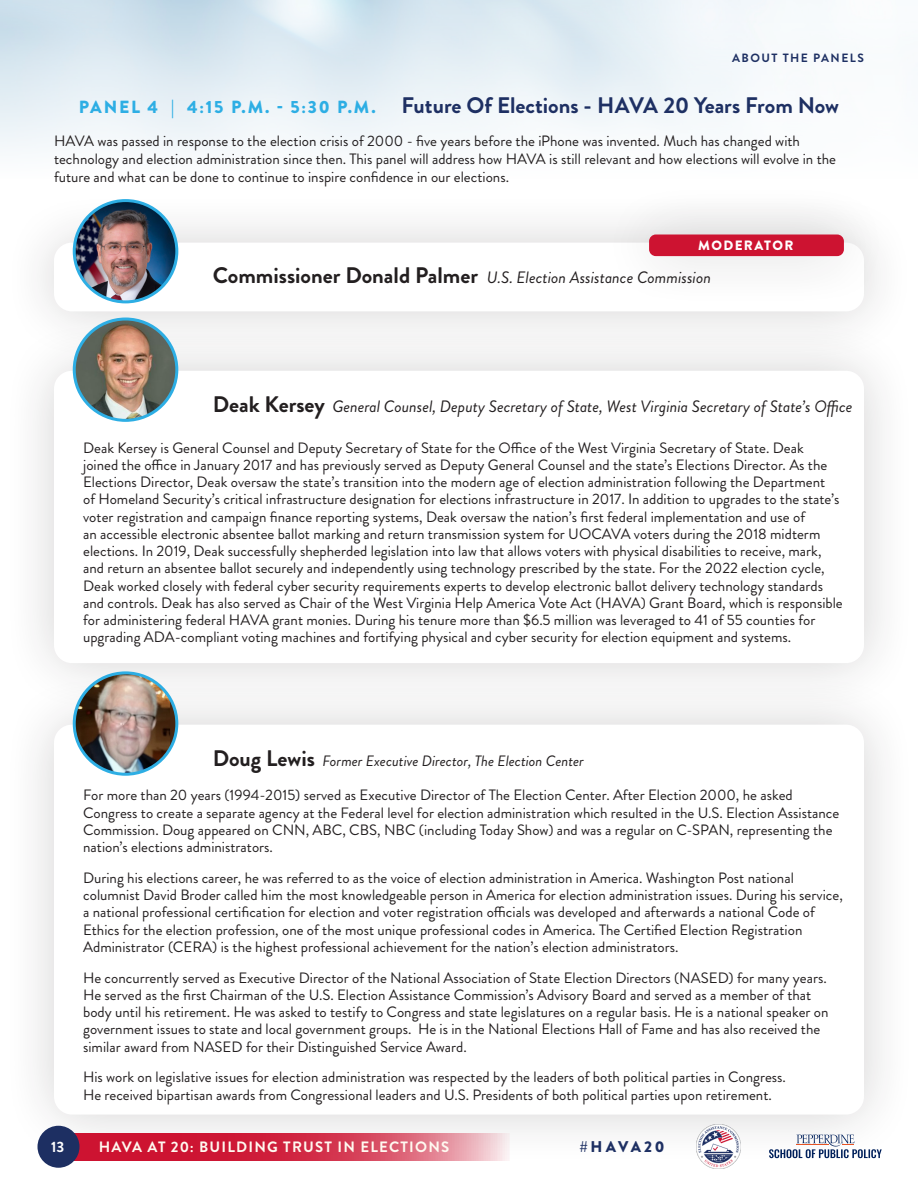
<style>
.page{position:relative;width:918px;height:1188px;background:#fff}
.page>*{position:absolute;margin:0;border:0;box-sizing:border-box;transform-origin:0 0}
.Body_NEW{font:700 22.5px "Brandon Grotesque";color:#1e3063}
.Body{font:italic 16.5px "Brandon Grotesque";color:#231f20}
.t1{font:900 15.6px "Brandon Grotesque";letter-spacing:.18em;color:#1e3063}
.Body_NEW-2{font:15px/17.2px "Brandon Grotesque";color:#231f20}
.Body-2{font:italic 15px "Brandon Grotesque";color:#231f20}
.t2{font:700 15px "Brandon Grotesque";letter-spacing:.08em;color:#fff9f0}
.t3{font:700 15px "Brandon Grotesque";color:#fff}
.t4{font:900 13.5px "Brandon Grotesque";letter-spacing:.1em;color:#fff}
.t5{font:700 12px "Brandon Grotesque";letter-spacing:.12em;color:#1e3063}
.s1{font-weight:900;font-size:17.55px;color:#2daee4}
.s2{font-weight:700;font-style:normal;font-size:22.5px}
</style>
<div class="page">
<div style="left:2px;top:190px;width:914px;height:174px;background:#231f20;opacity:.2"></div>
<div style="left:54px;top:243px;width:810px;height:68px;background:#fff;border-radius:18px"></div>
<div style="left:600px;top:182px;width:293px;height:127px;background:#231f20;opacity:.2"></div>
<div style="left:649px;top:235px;width:195px;height:21px;background:#cd1331;border-radius:7px"></div>
<img style="left:74px;top:201px;width:103px;height:101px">
<div style="left:73px;top:199px;width:105px;height:104px;border:3px solid #2daee4;border-radius:50%"></div>
<div style="left:1px;top:318px;width:916px;height:398px;background:#f4f4f4"></div>
<div style="left:54px;top:371px;width:810px;height:292px;background:#fff;border-radius:18px"></div>
<img style="left:74px;top:319px;width:103px;height:101px">
<div style="left:73px;top:318px;width:105px;height:104px;border:3px solid #2daee4;border-radius:50%"></div>
<div style="left:1px;top:672px;width:916px;height:495px;background:#f5f5f5"></div>
<div style="left:54px;top:725px;width:810px;height:390px;background:#fff;border-radius:18px"></div>
<img style="left:74px;top:674px;width:96px;height:99px">
<div style="left:73px;top:671px;width:105px;height:105px;border:3px solid #2daee4;border-radius:50%"></div>
<svg style="left:75px;top:1133px;width:432px;height:28px;background:#d6425a"></svg>
<div style="left:38px;top:1126px;width:42px;height:42px;background:#1d2f62;border-radius:50%"></div>
<svg style="left:769px;top:1135px;width:113px;height:23px"></svg>
<img style="left:696px;top:1124px;width:44px;height:44px">
<p class="t5" style="left:732px;top:50px;width:133px">ABOUT THE PANELS</p>
<p class="Body_NEW" style="left:79px;top:89px;width:762px"><span class="s1">PANEL 4 | 4:15 P.M. - 5:30 P.M.</span> Future Of Elections - HAVA 20 Years From Now</p>
<p class="Body_NEW-2" style="left:54px;top:132px;width:784px;line-height:18px">HAVA was passed in response to the election crisis of 2000 - five years before the iPhone was invented. Much has changed with technology and election administration since then. This panel will address how HAVA is still relevant and how elections will evolve in the future and what can be done to continue to inspire confidence in our elections.</p>
<p class="t4" style="left:698px;top:236px;width:97px">MODERATOR</p>
<p class="Body" style="left:213px;top:266px;width:500px"><span class="s2">Commissioner Donald Palmer</span> U.S. Election Assistance Commission</p>
<p class="Body" style="left:213px;top:395px;width:641px"><span class="s2">Deak Kersey</span> General Counsel, Deputy Secretary of State, West Virginia Secretary of State’s Office</p>
<p class="Body_NEW-2" style="left:83px;top:439px;width:761px">Deak Kersey is General Counsel and Deputy Secretary of State for the Office of the West Virginia Secretary of State. Deak<br>joined the office in January 2017 and has previously served as Deputy General Counsel and the state’s Elections Director. As the Elections Director, Deak oversaw the state’s transition into the modern age of election administration following the Department<br>of Homeland Security’s critical infrastructure designation for elections infrastructure in 2017. In addition to upgrades to the state’s voter registration and campaign finance reporting systems, Deak oversaw the nation’s first federal implementation and use of<br>an accessible electronic absentee ballot marking and return transmission system for UOCAVA voters during the 2018 midterm elections. In 2019, Deak successfully shepherded legislation into law that allows voters with physical disabilities to receive, mark, and return an absentee ballot securely and independently using technology prescribed by the state. For the 2022 election cycle, Deak worked closely with federal cyber security requirements experts to develop electronic ballot delivery technology standards and controls. Deak has also served as Chair of the West Virginia Help America Vote Act (HAVA) Grant Board, which is responsible for administering federal HAVA grant monies. During his tenure more than $6.5 million was leveraged to 41 of 55 counties for upgrading ADA-compliant voting machines and fortifying physical and cyber security for election equipment and systems.</p>
<p class="Body-2" style="left:213px;top:751px;width:373px"><span class="s2">Doug Lewis</span> Former Executive Director, The Election Center</p>
<p class="Body_NEW-2" style="left:83px;top:787px;width:758px">For more than 20 years (1994-2015) served as Executive Director of The Election Center. After Election 2000, he asked Congress to create a separate agency at the Federal level for election administration which resulted in the U.S. Election Assistance Commission. Doug appeared on CNN, ABC, CBS, NBC (including Today Show) and was a regular on C-SPAN, representing the nation’s elections administrators.</p>
<p class="Body_NEW-2" style="left:83px;top:869px;width:761px">During his elections career, he was referred to as the voice of election administration in America. Washington Post national columnist David Broder called him the most knowledgeable person in America for election administration issues. During his service, a national professional certification for election and voter registration officials was developed and afterwards a national Code of Ethics for the election profession, one of the most unique professional codes in America. The Certified Election Registration Administrator (CERA) is the highest professional achievement for the nation’s election administrators.</p>
<p class="Body_NEW-2" style="left:83px;top:969px;width:747px">He concurrently served as Executive Director of the National Association of State Election Directors (NASED) for many years.<br>He served as the first Chairman of the U.S. Election Assistance Commission’s Advisory Board and served as a member of that body until his retirement. He was asked to testify to Congress and state legislatures on a regular basis. He is a national speaker on government issues to state and local government groups. He is in the National Elections Hall of Fame and has also received the similar award from NASED for their Distinguished Service Award.</p>
<p class="Body_NEW-2" style="left:83px;top:1069px;width:704px">His work on legislative issues for election administration was respected by the leaders of both political parties in Congress.<br>He received bipartisan awards from Congressional leaders and U.S. Presidents of both political parties upon retirement.</p>
<p class="t3" style="left:51px;top:1136px;width:15px">13</p>
<p class="t2" style="left:99px;top:1136px;width:352px">HAVA AT 20: BUILDING TRUST IN ELECTIONS</p>
<p class="t1" style="left:579px;top:1135px;width:87px">#HAVA20</p>
</div>
